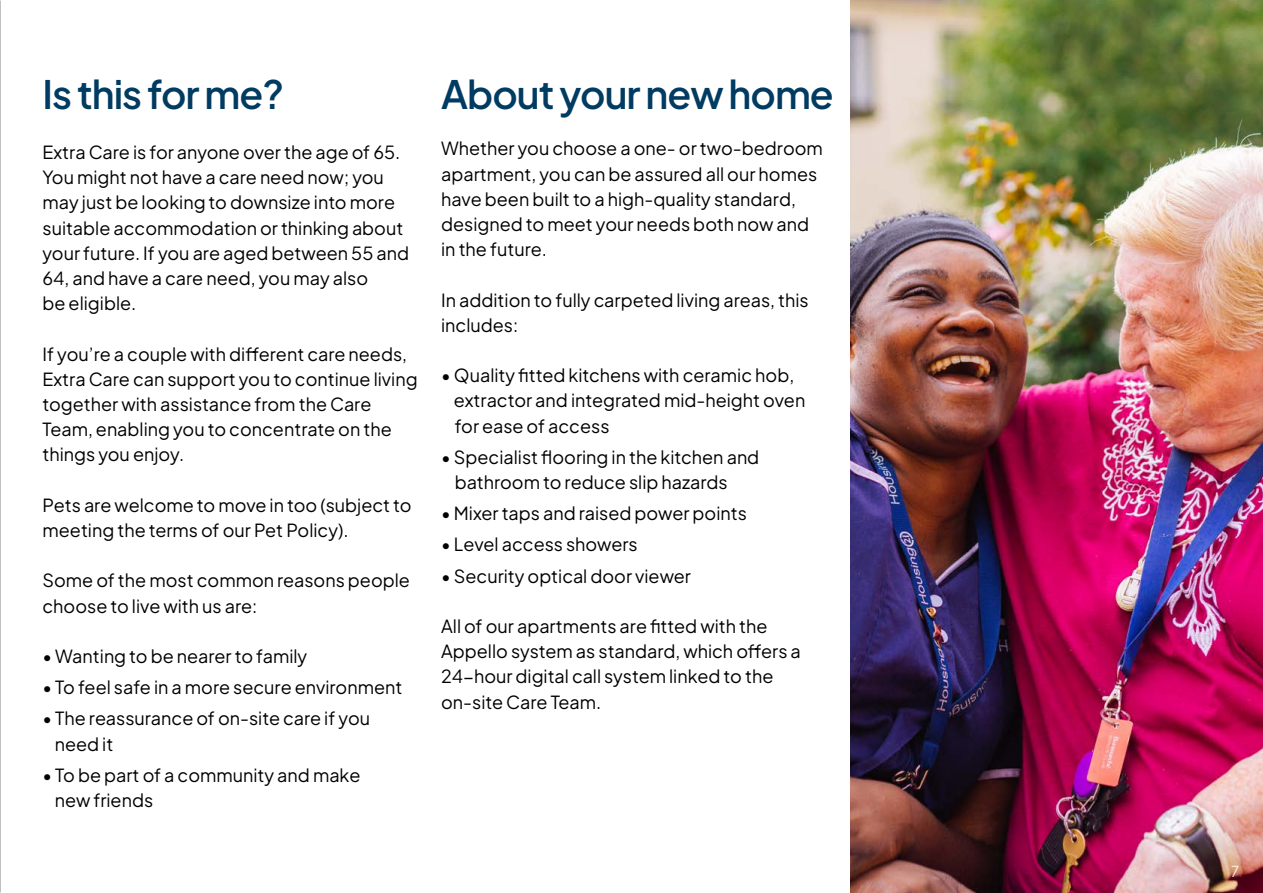
<style>
.page{position:relative;width:1263px;height:893px;background:#fff}
.page>*{position:absolute;margin:0;border:0;box-sizing:border-box;transform-origin:0 0}
.t1{font:600 39px "Plus Jakarta Sans";letter-spacing:-.025em;color:#003b61}
.t2{font:18px/25.2px "Plus Jakarta Sans";color:#000}
.t3{font:300 15px "Plus Jakarta Sans";color:#fff}
</style>
<div class="page">
<img style="left:0;top:0;width:1px;height:893px">
<img style="left:850px;top:0;width:413px;height:893px">
<h1 class="t1" style="left:43px;top:62px;width:243px">Is this for me?</h1>
<p class="t2" style="left:43px;top:138px;width:368px">Extra Care is for anyone over the age of 65.<br>You might not have a care need now; you may just be looking to downsize into more suitable accommodation or thinking about your future. If you are aged between 55 and 64, and have a care need, you may also<br>be eligible.</p>
<p class="t2" style="left:43px;top:339px;width:377px">If you’re a couple with different care needs, Extra Care can support you to continue living together with assistance from the Care Team, enabling you to concentrate on the things you enjoy.</p>
<p class="t2" style="left:43px;top:491px;width:371px">Pets are welcome to move in too (subject to meeting the terms of our Pet Policy).</p>
<p class="t2" style="left:43px;top:566px;width:369px">Some of the most common reasons people choose to live with us are:</p>
<p class="t2" style="left:43px;top:642px;width:266px">• Wanting to be nearer to family</p>
<p class="t2" style="left:43px;top:673px;width:361px">• To feel safe in a more secure environment</p>
<p class="t2" style="left:55px;top:704px;width:317px;text-indent:-12px">• The reassurance of on-site care if you need it</p>
<p class="t2" style="left:55px;top:761px;width:307px;text-indent:-12px">• To be part of a community and make new friends</p>
<h1 class="t1" style="left:441px;top:62px;width:394px">About your new home</h1>
<p class="t2" style="left:441px;top:134px;width:383px">Whether you choose a one- or two-bedroom apartment, you can be assured all our homes have been built to a high-quality standard, designed to meet your needs both now and in the future.</p>
<p class="t2" style="left:441px;top:285px;width:369px">In addition to fully carpeted living areas, this includes:</p>
<p class="t2" style="left:454px;top:361px;width:353px;text-indent:-13px">• Quality fitted kitchens with ceramic hob, extractor and integrated mid-height oven for ease of access</p>
<p class="t2" style="left:455px;top:443px;width:306px;text-indent:-14px">• Specialist flooring in the kitchen and bathroom to reduce slip hazards</p>
<p class="t2" style="left:441px;top:499px;width:307px">• Mixer taps and raised power points</p>
<p class="t2" style="left:441px;top:530px;width:198px">• Level access showers</p>
<p class="t2" style="left:441px;top:561px;width:251px">• Security optical door viewer</p>
<p class="t2" style="left:441px;top:612px;width:361px">All of our apartments are fitted with the Appello system as standard, which offers a 24-hour digital call system linked to the on-site Care Team.</p>
<p class="t3" style="left:1231px;top:859px;width:9px">7</p>
</div>
